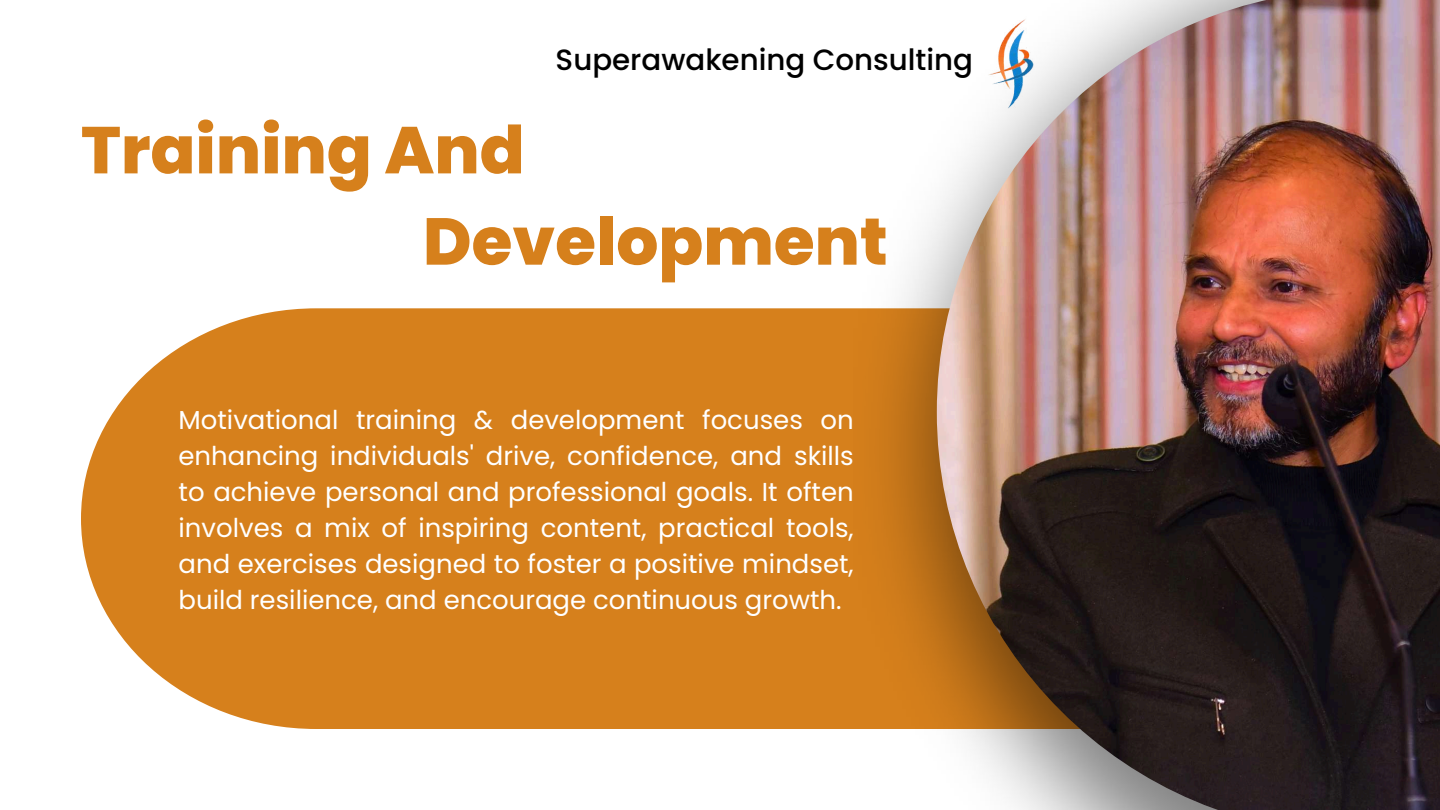
<style>
.page{position:relative;width:1440px;height:810px;background:#fff}
.page>*{position:absolute;margin:0;border:0;box-sizing:border-box;transform-origin:0 0}
.t1{font:800 66.1px "Poppins";color:#d6801c}
.t2{font:500 29.3px "Poppins";color:#000}
.t3{font:26px/36px "Poppins";color:#fff;text-align:justify}
</style>
<div class="page">
<div style="left:81px;top:308px;width:773px;height:421px;background:#d6801c"></div>
<img style="left:854px;top:213px;width:83px;height:516px">
<img style="left:937px;top:0;width:503px;height:810px">
<img style="left:973px;top:16px;width:83px;height:95px">
<h1 class="t1" style="left:81px;top:104px;width:445px">Training And</h1>
<p class="t2" style="left:556px;top:39px;width:419px">Superawakening Consulting</p>
<h1 class="t1" style="left:423px;top:195px;width:466px">Development</h1>
<p class="t3" style="left:179px;top:402px;width:677px">Motivational training &amp; development focuses on enhancing individuals' drive, confidence, and skills to achieve personal and professional goals. It often involves a mix of inspiring content, practical tools, and exercises designed to foster a positive mindset, build resilience, and encourage continuous growth.</p>
</div>
